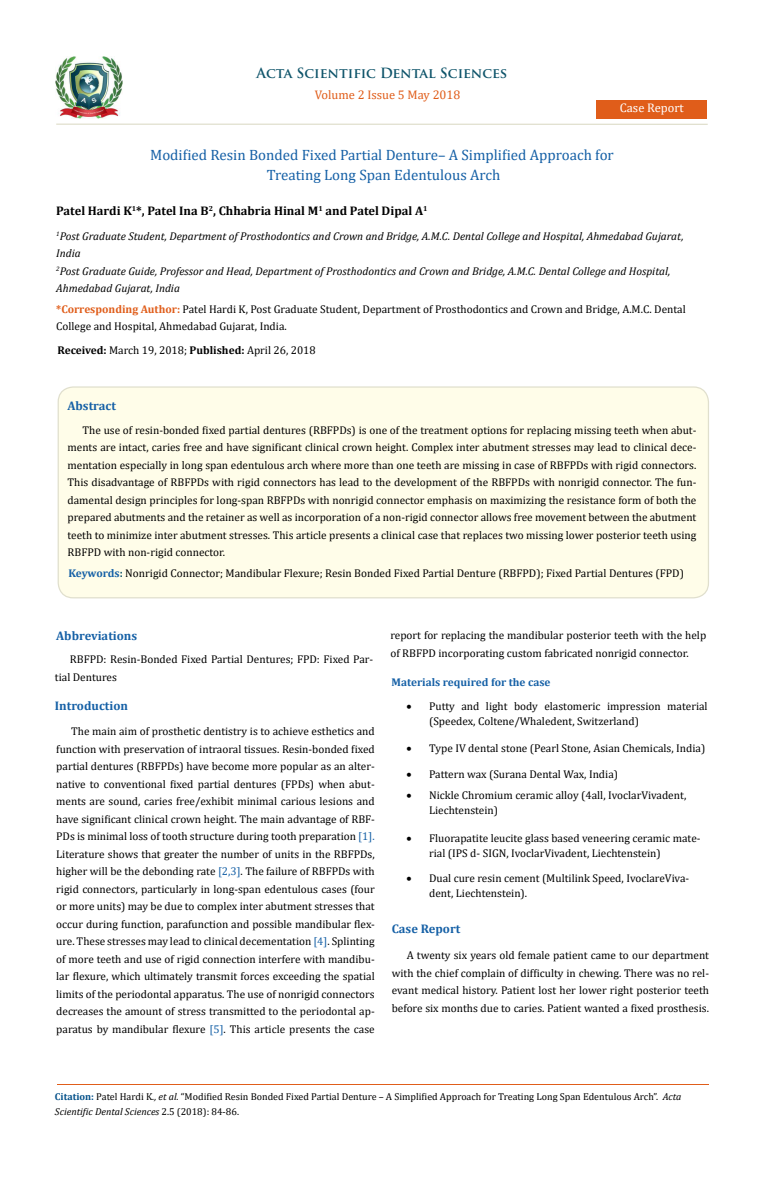
<style>
.page{position:relative;width:764px;height:1183px;background:#fff}
.page>*{position:absolute;margin:0;border:0;box-sizing:border-box;transform-origin:0 0}
.t1{font:15px/20px "Cambria";color:#1560a6;text-align:center}
.t2{font:700 13.75px "Trajan Pro";color:#0e546a}
.t3{font:700 12.5px "Cambria";color:#000}
.t4{font:700 12.5px "Cambria";color:#1560a6}
.t5{font:12.5px "Cambria";color:#e05d1a}
.t6{font:12.5px "Cambria";color:#fff}
.t7{font:11.25px/17.5px "Cambria";color:#000}
.t8{font:italic 11.25px/17.5px "Cambria";color:#000}
.t9{font:700 11.25px "Cambria";color:#1560a6}
.t10{font:10px/15px "Cambria";color:#000}
.s1{font-weight:700;color:#e05d1a}
.s2{font-weight:700}
.s3{font-weight:700;color:#1560a6}
.s4{font-weight:700;color:#0e546a}
.s5{color:#1560a6}
.s6{font-weight:700;color:#035089}
.s7{font-style:italic}
</style>
<div class="page">
<img style="left:56px;top:57px;width:66px;height:61px">
<div style="left:596px;top:100px;width:111px;height:19px;background:#e05d1a"></div>
<div style="left:58px;top:387px;width:650px;height:211px;background:#fffde9;border-radius:15px"></div>
<div style="left:58px;top:386px;width:651px;height:212px;border:1px solid #e0dfcd;border-radius:15px"></div>
<hr style="left:58px;top:1084px;width:651px;height:1px;background:#e05d1a">
<hr style="left:56px;top:123px;width:651px;height:2px;background:#e0dfcd">
<p class="t2" style="left:256px;top:64px;width:252px">Acta Scientific Dental Sciences</p>
<p class="t5" style="left:315px;top:88px;width:147px">Volume 2 Issue 5 May 2018</p>
<p class="t6" style="left:620px;top:101px;width:65px">Case Report</p>
<h1 class="t1" style="left:150px;top:145px;width:465px">Modified Resin Bonded Fixed Partial Denture– A Simplified Approach for<br>Treating Long Span Edentulous Arch</h1>
<p class="t3" style="left:56px;top:202px;width:373px">Patel Hardi K<sup>1</sup>*, Patel Ina B<sup>2</sup>, Chhabria Hinal M<sup>1</sup> and Patel Dipal A<sup>1</sup></p>
<p class="t8" style="left:56px;top:227px;width:629px"><sup>1</sup>Post Graduate Student, Department of Prosthodontics and Crown and Bridge, A.M.C. Dental College and Hospital, Ahmedabad Gujarat, India<br><sup>2</sup>Post Graduate Guide, Professor and Head, Department of Prosthodontics and Crown and Bridge, A.M.C. Dental College and Hospital, Ahmedabad Gujarat, India</p>
<p class="t7" style="left:56px;top:300px;width:631px"><span class="s1">*Corresponding Author:</span> Patel Hardi K, Post Graduate Student, Department of Prosthodontics and Crown and Bridge, A.M.C. Dental<br>College and Hospital, Ahmedabad Gujarat, India.</p>
<p class="t7" style="left:57px;top:341px;width:260px"><span class="s2">Received:</span> March 19, 2018; <span class="s2">Published:</span> April 26, 2018</p>
<p class="t4" style="left:68px;top:397px;width:50px">Abstract</p>
<p class="t7" style="left:68px;top:421px;width:630px;text-align:justify;text-indent:15px">The use of resin-bonded fixed partial dentures (RBFPDs) is one of the treatment options for replacing missing teeth when abut&shy;ments are intact, caries free and have significant clinical crown height. Complex inter abutment stresses may lead to clinical dece&shy;mentation especially in long span edentulous arch where more than one teeth are missing in case of RBFPDs with rigid connectors.<br>This disadvantage of RBFPDs with rigid connectors has lead to the development of the RBFPDs with nonrigid connector. The fun&shy;damental design principles for long-span RBFPDs with nonrigid connector emphasis on maximizing the resistance form of both the prepared abutments and the retainer as well as incorporation of a non-rigid connector allows free movement between the abutment teeth to minimize inter abutment stresses. This article presents a clinical case that replaces two missing lower posterior teeth using RBFPD with non-rigid connector.</p>
<p class="t7" style="left:68px;top:564px;width:617px"><span class="s3">Keywords</span><span class="s4">:</span> Nonrigid Connector; Mandibular Flexure; Resin Bonded Fixed Partial Denture (RBFPD); Fixed Partial Dentures (FPD)</p>
<p class="t4" style="left:56px;top:627px;width:82px">Abbreviations</p>
<p class="t7" style="left:55px;top:650px;width:320px;text-indent:15px">RBFPD: Resin-Bonded Fixed Partial Dentures; FPD: Fixed Par&shy;tial Dentures</p>
<p class="t4" style="left:55px;top:697px;width:75px">Introduction</p>
<p class="t7" style="left:56px;top:722px;width:320px;text-align:justify;text-indent:15px">The main aim of prosthetic dentistry is to achieve esthetics and function with preservation of intraoral tissues. Resin-bonded fixed partial dentures (RBFPDs) have become more popular as an alter&shy;native to conventional fixed partial dentures (FPDs) when abut&shy;ments are sound, caries free/exhibit minimal carious lesions and have significant clinical crown height. The main advantage of RBF-PDs is minimal loss of tooth structure during tooth preparation <span class="s5">[1].<br></span>Literature shows that greater the number of units in the RBFPDs, higher will be the debonding rate <span class="s5">[2,3]</span>. The failure of RBFPDs with rigid connectors, particularly in long-span edentulous cases (four or more units) may be due to complex inter abutment stresses that occur during function, parafunction and possible mandibular flex&shy;ure. These stresses may lead to clinical decementation <span class="s5">[4]</span>. Splinting of more teeth and use of rigid connection interfere with mandibu&shy;lar flexure, which ultimately transmit forces exceeding the spatial limits of the periodontal apparatus. The use of nonrigid connectors decreases the amount of stress transmitted to the periodontal ap&shy;paratus by mandibular flexure <span class="s5">[5]</span>. This article presents the case</p>
<p class="t7" style="left:390px;top:626px;width:317px">report for replacing the mandibular posterior teeth with the help of RBFPD incorporating custom fabricated nonrigid connector.</p>
<p class="t9" style="left:391px;top:674px;width:160px">Materials required for the case</p>
<p class="t7" style="left:429px;top:699px;width:280px;line-height:15px;text-indent:-22px">• Putty and light body elastomeric impression material (Speedex, Coltene/Whaledent, Switzerland)</p>
<p class="t7" style="left:406px;top:739px;width:300px">• Type IV dental stone (Pearl Stone, Asian Chemicals, India)</p>
<p class="t7" style="left:406px;top:765px;width:213px">• Pattern wax (Surana Dental Wax, India)</p>
<p class="t7" style="left:429px;top:787px;width:259px;line-height:15px;text-indent:-22px">• Nickle Chromium ceramic alloy (4all, IvoclarVivadent,<br>Liechtenstein)</p>
<p class="t7" style="left:429px;top:830px;width:273px;line-height:15px;text-indent:-22px">• Fluorapatite leucite glass based veneering ceramic mate&shy;rial (IPS d- SIGN, IvoclarVivadent, Liechtenstein)</p>
<p class="t7" style="left:429px;top:870px;width:262px;line-height:15px;text-indent:-22px">• Dual cure resin cement (Multilink Speed, IvoclareViva&shy;dent, Liechtenstein).</p>
<p class="t4" style="left:392px;top:920px;width:70px">Case Report</p>
<p class="t7" style="left:392px;top:946px;width:319px;text-align:justify;text-indent:15px">A twenty six years old female patient came to our department with the chief complain of difficulty in chewing. There was no rel&shy;evant medical history. Patient lost her lower right posterior teeth before six months due to caries. Patient wanted a fixed prosthesis.</p>
<p class="t10" style="left:55px;top:1088px;width:628px"><span class="s6">Citation:</span> Patel Hardi K<span class="s7">., et al.</span> “Modified Resin Bonded Fixed Partial Denture – A Simplified Approach for Treating Long Span Edentulous Arch”. <span class="s7">Acta<br>Scientific Dental Sciences</span> 2.5 (2018): 84-86.</p>
</div>
